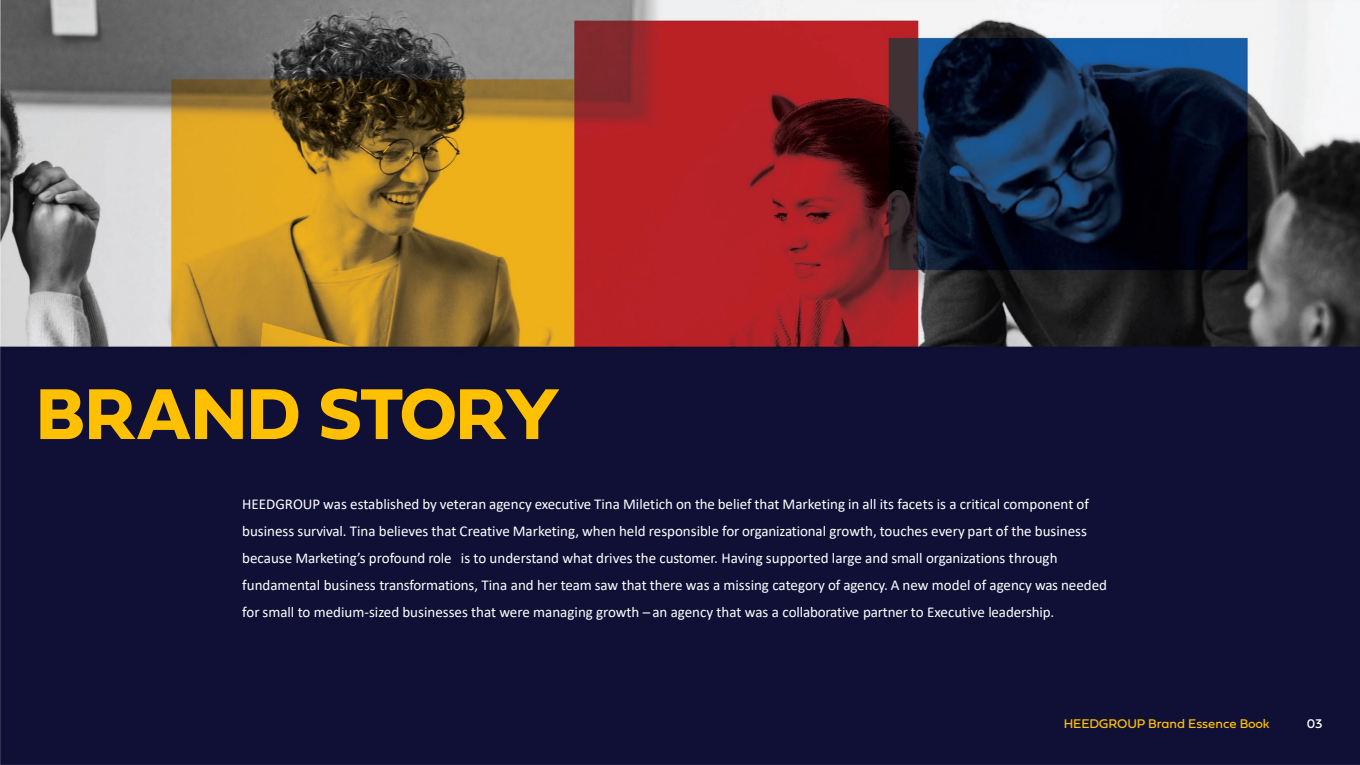
<style>
.page{position:relative;width:1360px;height:765px;background:#fff}
.page>*{position:absolute;margin:0;border:0;box-sizing:border-box;transform-origin:0 0}
.t1{font:75px "Fieldwork Geo Bold";letter-spacing:-.005em;color:#ffc000}
.t2{font:15px/27px "Calibri";color:#fff}
.t3{font:13.12px "Fieldwork Geo Regular";letter-spacing:-.01em;color:#ffc000}
.t4{font:13.12px "Fieldwork Geo Regular";color:#fff}
</style>
<div class="page">
<img style="left:0;top:0;width:1360px;height:765px">
<p class="t1" style="left:36px;top:355px;width:525px">BRAND STORY</p>
<p class="t2" style="left:242px;top:490px;width:866px">HEEDGROUP was established by veteran agency executive Tina Miletich on the belief that Marketing in all its facets is a critical component of business survival. Tina believes that Creative Marketing, when held responsible for organizational growth, touches every part of the business because Marketing’s profound role is to understand what drives the customer. Having supported large and small organizations through fundamental business transformations, Tina and her team saw that there was a missing category of agency. A new model of agency was needed for small to medium-sized businesses that were managing growth – an agency that was a collaborative partner to Executive leadership.</p>
<p class="t3" style="left:1064px;top:714px;width:207px">HEEDGROUP Brand Essence Book</p>
<p class="t4" style="left:1307px;top:714px;width:17px">03</p>
</div>
